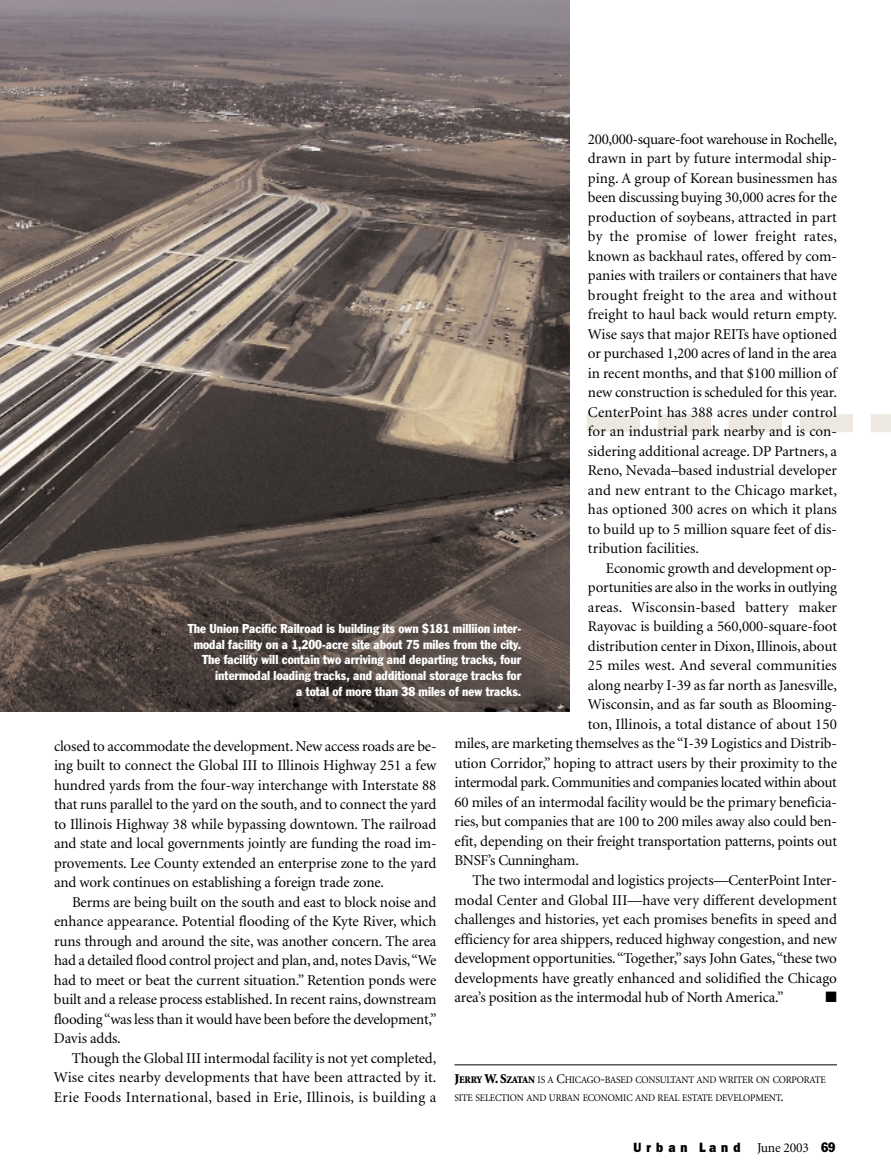
<style>
.page{position:relative;width:891px;height:1175px;background:#fff}
.page>*{position:absolute;margin:0;border:0;box-sizing:border-box;transform-origin:0 0}
.t1{font:15px/19.5px "Minion";letter-spacing:-.01em;color:#000;text-align:justify}
.t2{font:15px "Minion";letter-spacing:.01em;color:#000}
.t3{font:15px "Zapf Dingbats";color:#000}
.t4{font:800 13.5px "Franklin Gothic";letter-spacing:.42em;color:#000;scale:.9 1}
.t5{font:condensed 12.75px/15.8px "Franklin Gothic";color:#fff;text-align:right}
.t6{font:10.2px/18px "Minion";letter-spacing:-.02em;color:#000;scale:.95 1}
.s1{font-weight:900;font-size:13.5px}
.s2{font-weight:900}
.s3{font-size:13.5px}
.s4{font-family:"Minion";font-weight:400}
.s5{font-weight:400;font-stretch:condensed}
</style>
<div class="page">
<svg style="left:586px;top:414px;width:267px;height:18px"></svg>
<div style="left:871px;top:414px;width:20px;height:18px;background:#ede8e0"></div>
<hr style="left:454px;top:1064px;width:383px;height:1px;background:#000">
<img style="left:0;top:0;width:570px;height:711px">
<p class="t1" style="left:588px;top:130px;width:251px">200,000-square-foot warehouse in Rochelle, drawn in part by future intermodal ship&shy;ping. A group of Korean businessmen has been discussing buying 30,000 acres for the production of soybeans, attracted in part by the promise of lower freight rates, known as backhaul rates, offered by com&shy;panies with trailers or containers that have brought freight to the area and without freight to haul back would return empty.<br>Wise says that major REITs have optioned or purchased 1,200 acres of land in the area in recent months, and that $100 million of new construction is scheduled for this year.<br>CenterPoint has 388 acres under control for an industrial park nearby and is con&shy;sidering additional acreage. DP Partners, a Reno, Nevada–based industrial developer and new entrant to the Chicago market, has optioned 300 acres on which it plans to build up to 5 million square feet of dis&shy;tribution facilities.</p>
<p class="t1" style="left:606px;top:559px;width:233px">Economic growth and development op-</p>
<p class="t1" style="left:588px;top:579px;width:250px">portunities are also in the works in outlying</p>
<p class="t2" style="left:588px;top:601px;width:250px">areas. Wisconsin-based battery maker</p>
<p class="t1" style="left:588px;top:618px;width:251px">Rayovac is building a 560,000-square-foot</p>
<p class="t1" style="left:588px;top:637px;width:250px">distribution center in Dixon, Illinois, about</p>
<p class="t2" style="left:588px;top:659px;width:250px">25 miles west. And several communities</p>
<p class="t1" style="left:588px;top:676px;width:251px">along nearby I-39 as far north as Janesville,</p>
<p class="t1" style="left:588px;top:696px;width:251px">Wisconsin, and as far south as Blooming-</p>
<p class="t1" style="left:588px;top:715px;width:250px">ton, Illinois, a total distance of about 150</p>
<p class="t1" style="left:454px;top:735px;width:384px">miles, are marketing themselves as the “I-39 Logistics and Distrib-</p>
<p class="t1" style="left:454px;top:754px;width:384px">ution Corridor,” hoping to attract users by their proximity to the</p>
<p class="t1" style="left:454px;top:774px;width:384px">intermodal park. Communities and companies located within about</p>
<p class="t1" style="left:454px;top:793px;width:384px">60 miles of an intermodal facility would be the primary beneficia-</p>
<p class="t1" style="left:454px;top:813px;width:384px">ries, but companies that are 100 to 200 miles away also could ben-</p>
<p class="t1" style="left:454px;top:832px;width:384px">efit, depending on their freight transportation patterns, points out</p>
<p class="t1" style="left:454px;top:852px;width:126px">BNSF’s Cunningham.</p>
<p class="t1" style="left:472px;top:871px;width:366px">The two intermodal and logistics projects—CenterPoint Inter-</p>
<p class="t1" style="left:454px;top:891px;width:384px">modal Center and Global III—have very different development</p>
<p class="t1" style="left:454px;top:910px;width:384px">challenges and histories, yet each promises benefits in speed and</p>
<p class="t1" style="left:454px;top:930px;width:384px">efficiency for area shippers, reduced highway congestion, and new</p>
<p class="t1" style="left:454px;top:949px;width:384px">development opportunities.“Together,” says John Gates,“these two</p>
<p class="t1" style="left:454px;top:969px;width:384px">developments have greatly enhanced and solidified the Chicago</p>
<p class="t1" style="left:454px;top:988px;width:331px">area’s position as the intermodal hub of North America.”</p>
<p class="t3" style="left:826px;top:989px;width:13px">■</p>
<p class="t5" style="left:188px;top:622px;width:335px">The Union Pacific Railroad is building its own $181 milliion inter&shy;modal facility on a 1,200-acre site about 75 miles from the city.<br>The facility will contain two arriving and departing tracks, four intermodal loading tracks, and additional storage tracks for<br>a total of more than 38 miles of new tracks.</p>
<p class="t1" style="left:54px;top:737px;width:384px">closed to accommodate the development. New access roads are be&shy;ing built to connect the Global III to Illinois Highway 251 a few hundred yards from the four-way interchange with Interstate 88 that runs parallel to the yard on the south, and to connect the yard to Illinois Highway 38 while bypassing downtown. The railroad and state and local governments jointly are funding the road im&shy;provements. Lee County extended an enterprise zone to the yard and work continues on establishing a foreign trade zone.</p>
<p class="t1" style="left:54px;top:893px;width:384px;text-indent:18px">Berms are being built on the south and east to block noise and enhance appearance. Potential flooding of the Kyte River, which runs through and around the site, was another concern. The area had a detailed flood control project and plan, and, notes Davis,“We had to meet or beat the current situation.” Retention ponds were built and a release process established. In recent rains, downstream flooding “was less than it would have been before the development,” Davis adds.</p>
<p class="t1" style="left:54px;top:1049px;width:384px;text-indent:18px">Though the Global III intermodal facility is not yet completed, Wise cites nearby developments that have been attracted by it.<br>Erie Foods International, based in Erie, Illinois, is building a</p>
<p class="t6" style="left:454px;top:1071px;width:392px"><span class="s1">J</span><span class="s2">ERRY</span> <span class="s1">W. S</span><span class="s2">ZATAN</span> IS A <span class="s3">C</span>HICAGO<span class="s3">-</span>BASED CONSULTANT AND WRITER ON CORPORATE<br>SITE SELECTION AND URBAN ECONOMIC AND REAL ESTATE DEVELOPMENT<span class="s3">.</span></p>
<p class="t4" style="left:633px;top:1142px;width:226px">Urban Land <span class="s4">June 2003</span> <span class="s5">69</span></p>
</div>
